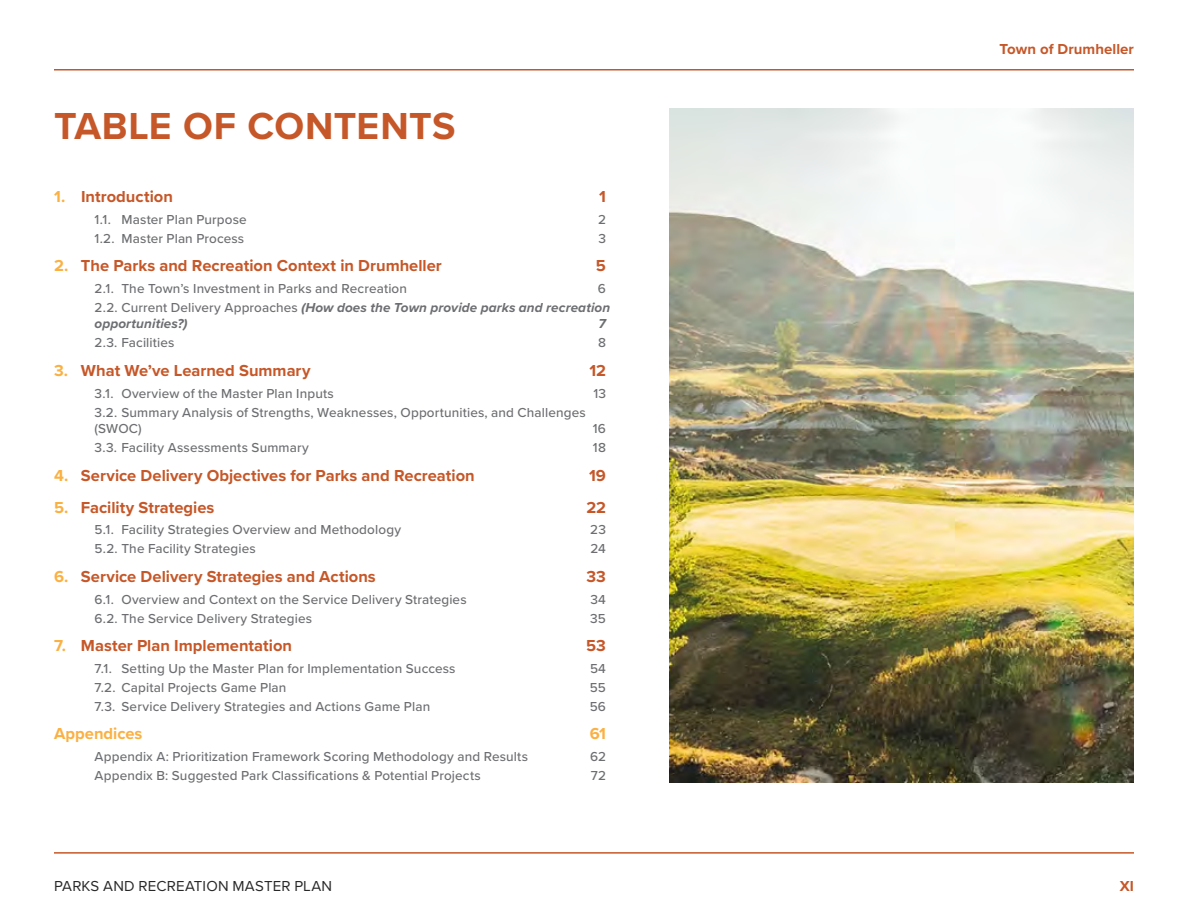
<style>
.page{position:relative;width:1188px;height:918px;background:#fff}
.page>*{position:absolute;margin:0;border:0;box-sizing:border-box;transform-origin:0 0}
.t1{font:700 39px "Proxima Nova";letter-spacing:.01em;color:#c65728}
.t2{font:700 16.5px "Proxima Nova";color:#c65728}
.t3{font:700 16.5px "Proxima Nova";color:#fbb042}
.t4{font:15px "Proxima Nova";letter-spacing:.01em;color:#292829}
.t5{font:700 15px "Proxima Nova";letter-spacing:.005em;color:#c65728}
.t6{font:500 13.5px/16.5px "Proxima Nova";letter-spacing:.01em;color:#6d6e71}
.t7{font:italic 700 13.5px/18.6px "Proxima Nova";letter-spacing:.01em;color:#6d6e71}
.s1{color:#fbb042}
.s2{font-weight:500;font-style:normal}
</style>
<div class="page">
<hr style="left:54px;top:852px;width:1080px;height:2px;background:#c65728">
<hr style="left:54px;top:69px;width:1080px;height:1px;background:#c65728">
<img style="left:669px;top:108px;width:465px;height:675px">
<h1 class="t1" style="left:54px;top:97px;width:403px">TABLE OF CONTENTS</h1>
<p class="t2" style="left:54px;top:184px;width:120px"><span class="s1">1.</span> Introduction</p>
<p class="t2" style="left:599px;top:184px;width:8px">1</p>
<p class="t6" style="left:94px;top:211px;width:154px">1.1. Master Plan Purpose</p>
<p class="t6" style="left:598px;top:211px;width:9px">2</p>
<p class="t6" style="left:94px;top:229px;width:151px">1.2. Master Plan Process</p>
<p class="t6" style="left:598px;top:229px;width:9px">3</p>
<p class="t2" style="left:54px;top:254px;width:389px"><span class="s1">2.</span> The Parks and Recreation Context in Drumheller</p>
<p class="t2" style="left:596px;top:254px;width:12px">5</p>
<p class="t6" style="left:94px;top:280px;width:314px">2.1. The Town’s Investment in Parks and Recreation</p>
<p class="t7" style="left:94px;top:279px;width:517px;text-indent:503px"><span class="s2">6<br>2.2. Current Delivery Approaches</span> (How does the Town provide parks and recreation</p>
<p class="t7" style="left:94px;top:314px;width:95px">opportunities?)</p>
<p class="t7" style="left:599px;top:314px;width:9px">7</p>
<p class="t6" style="left:94px;top:334px;width:81px">2.3. Facilities</p>
<p class="t6" style="left:598px;top:334px;width:9px">8</p>
<p class="t2" style="left:54px;top:358px;width:258px"><span class="s1">3.</span> What We’ve Learned Summary</p>
<p class="t2" style="left:589px;top:358px;width:18px">12</p>
<p class="t6" style="left:94px;top:385px;width:241px">3.1. Overview of the Master Plan Inputs</p>
<p class="t6" style="left:593px;top:385px;width:14px">13</p>
<p class="t6" style="left:94px;top:403px;width:493px">3.2. Summary Analysis of Strengths, Weaknesses, Opportunities, and Challenges (SWOC)</p>
<p class="t6" style="left:593px;top:420px;width:15px">16</p>
<p class="t6" style="left:94px;top:438px;width:216px">3.3. Facility Assessments Summary</p>
<p class="t6" style="left:593px;top:438px;width:15px">18</p>
<p class="t2" style="left:54px;top:463px;width:422px"><span class="s1">4.</span> Service Delivery Objectives for Parks and Recreation</p>
<p class="t2" style="left:589px;top:463px;width:18px">19</p>
<p class="t2" style="left:54px;top:495px;width:162px"><span class="s1">5.</span> Facility Strategies</p>
<p class="t2" style="left:586px;top:495px;width:21px">22</p>
<p class="t6" style="left:94px;top:521px;width:308px">5.1. Facility Strategies Overview and Methodology</p>
<p class="t6" style="left:590px;top:521px;width:17px">23</p>
<p class="t6" style="left:94px;top:540px;width:163px">5.2. The Facility Strategies</p>
<p class="t6" style="left:591px;top:540px;width:17px">24</p>
<p class="t2" style="left:54px;top:564px;width:323px"><span class="s1">6.</span> Service Delivery Strategies and Actions</p>
<p class="t2" style="left:587px;top:564px;width:21px">33</p>
<p class="t6" style="left:94px;top:591px;width:374px">6.1. Overview and Context on the Service Delivery Strategies</p>
<p class="t6" style="left:590px;top:591px;width:17px">34</p>
<p class="t6" style="left:94px;top:609px;width:219px">6.2. The Service Delivery Strategies</p>
<p class="t6" style="left:590px;top:609px;width:17px">35</p>
<p class="t2" style="left:54px;top:634px;width:240px"><span class="s1">7.</span> Master Plan Implementation</p>
<p class="t2" style="left:586px;top:634px;width:21px">53</p>
<p class="t6" style="left:94px;top:660px;width:363px">7.1. Setting Up the Master Plan for Implementation Success</p>
<p class="t6" style="left:590px;top:660px;width:17px">54</p>
<p class="t6" style="left:94px;top:679px;width:194px">7.2. Capital Projects Game Plan</p>
<p class="t6" style="left:590px;top:679px;width:18px">55</p>
<p class="t6" style="left:94px;top:697px;width:337px">7.3. Service Delivery Strategies and Actions Game Plan</p>
<p class="t6" style="left:590px;top:697px;width:18px">56</p>
<p class="t3" style="left:54px;top:722px;width:90px">Appendices</p>
<p class="t3" style="left:590px;top:722px;width:18px">61</p>
<p class="t6" style="left:94px;top:748px;width:435px">Appendix A: Prioritization Framework Scoring Methodology and Results</p>
<p class="t6" style="left:590px;top:748px;width:17px">62</p>
<p class="t6" style="left:94px;top:767px;width:388px">Appendix B: Suggested Park Classifications &amp; Potential Projects</p>
<p class="t6" style="left:591px;top:767px;width:17px">72</p>
<p class="t5" style="left:1000px;top:38px;width:136px">Town of Drumheller</p>
<p class="t4" style="left:54px;top:875px;width:280px">PARKS AND RECREATION MASTER PLAN</p>
<p class="t5" style="left:1120px;top:875px;width:8px">xi</p>
</div>
